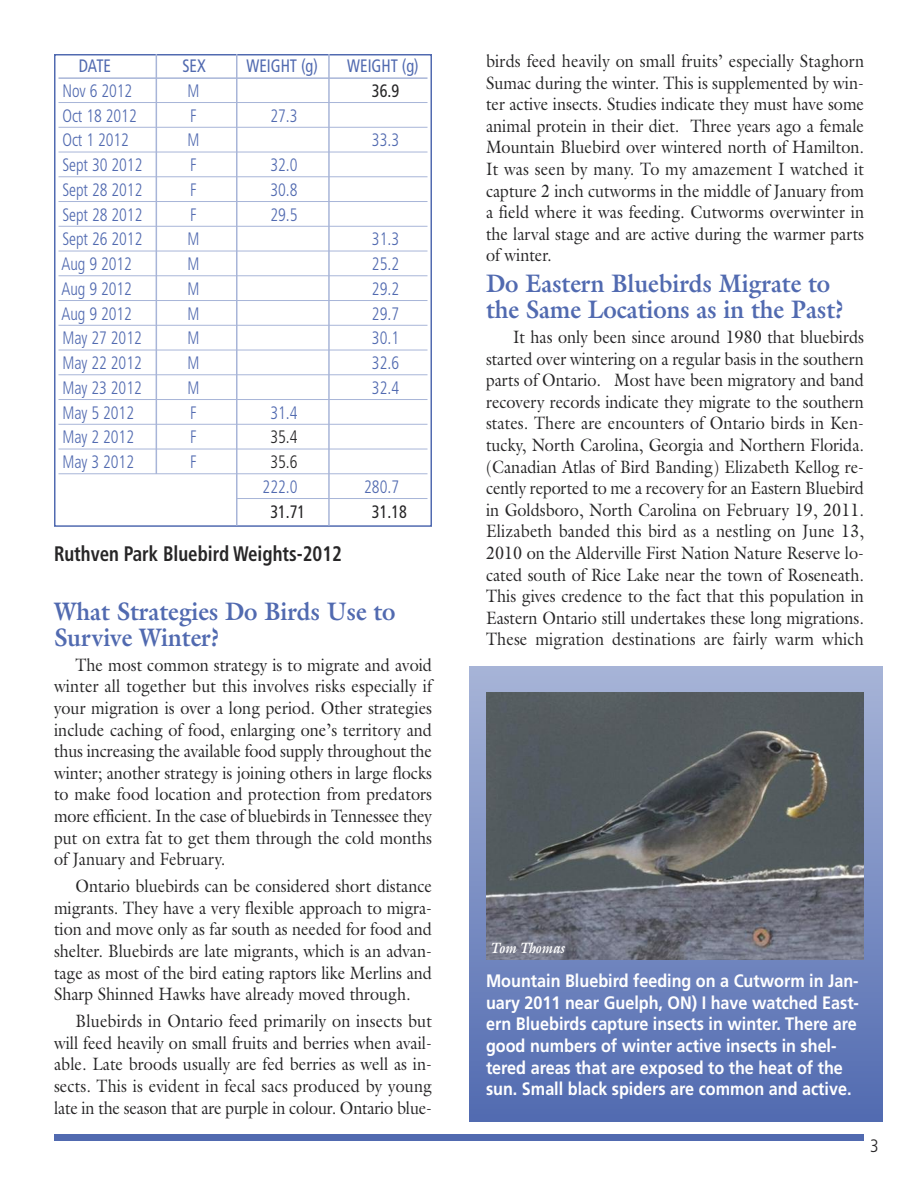
<style>
.page{position:relative;width:918px;height:1188px;background:#fff}
.page>*{position:absolute;margin:0;border:0;box-sizing:border-box;transform-origin:0 0}
.t1{font:700 25.5px/25.5px "Galliard";color:#516ab0;scale:.9 1}
.t2{font:700 condensed 21px "Frutiger";color:#272627;scale:.9 1}
.t3{font:18px/21.6px "Galliard";color:#272627;text-align:justify;scale:.9 1}
.t4{font:700 18px/21.6px "Frutiger";color:#fff;scale:.9 1}
.t5{font:300 condensed 18px "Frutiger";color:#516ab0;scale:.9 1}
.t6{font:condensed 18px "Frutiger";color:#516ab0;scale:.9 1}
.t7{font:condensed 18px "Frutiger";color:#272627;scale:.9 1}
.t8{font:300 condensed 18px "Frutiger";color:#272627;scale:.9 1}
.t9{font:300 condensed 18px "Frutiger";color:#272627}
.t10{font:italic 700 15px "Galliard";color:#fff;scale:.9 1}
</style>
<div class="page">
<div style="left:469px;top:666px;width:413px;height:455px;background:linear-gradient(to bottom,#a7b4d7,#516bb0)"></div>
<div style="left:54px;top:1134px;width:810px;height:7px;background:#516ab0"></div>
<div style="left:54px;top:54px;width:378px;height:473px;border:2px solid #516ab0"></div>
<hr style="left:58px;top:77px;width:370px;height:2px;background:#a8b5d8">
<hr style="left:58px;top:102px;width:370px;height:1px;background:#a8b5d8">
<hr style="left:58px;top:127px;width:370px;height:1px;background:#a8b5d8">
<hr style="left:58px;top:152px;width:370px;height:1px;background:#a8b5d8">
<hr style="left:58px;top:176px;width:370px;height:1px;background:#a8b5d8">
<hr style="left:58px;top:201px;width:370px;height:1px;background:#a8b5d8">
<hr style="left:58px;top:226px;width:370px;height:1px;background:#a8b5d8">
<hr style="left:58px;top:251px;width:370px;height:1px;background:#a8b5d8">
<hr style="left:58px;top:275px;width:370px;height:1px;background:#a8b5d8">
<hr style="left:58px;top:300px;width:370px;height:1px;background:#a8b5d8">
<hr style="left:58px;top:325px;width:370px;height:1px;background:#a8b5d8">
<hr style="left:58px;top:350px;width:370px;height:1px;background:#a8b5d8">
<hr style="left:58px;top:374px;width:370px;height:1px;background:#a8b5d8">
<hr style="left:58px;top:399px;width:370px;height:1px;background:#a8b5d8">
<hr style="left:58px;top:424px;width:370px;height:1px;background:#a8b5d8">
<hr style="left:58px;top:449px;width:370px;height:1px;background:#a8b5d8">
<hr style="left:58px;top:473px;width:370px;height:1px;background:#a8b5d8">
<hr style="left:237px;top:498px;width:191px;height:1px;background:#a8b5d8">
<hr style="left:156px;top:54px;width:1px;height:420px;background:#a8b5d8">
<hr style="left:236px;top:54px;width:2px;height:472px;background:#a8b5d8">
<hr style="left:328px;top:54px;width:2px;height:472px;background:#a8b5d8">
<img style="left:486px;top:692px;width:378px;height:267px">
<p class="t6" style="left:79px;top:58px;width:37px">DATE</p>
<p class="t6" style="left:182px;top:58px;width:27px">SEX</p>
<p class="t6" style="left:246px;top:58px;width:81px">WEIGHT (g)</p>
<p class="t6" style="left:347px;top:58px;width:81px">WEIGHT (g)</p>
<p class="t5" style="left:62px;top:83px;width:79px">Nov 6 2012</p>
<p class="t5" style="left:188px;top:83px;width:15px">M</p>
<p class="t7" style="left:372px;top:83px;width:32px">36.9</p>
<p class="t5" style="left:62px;top:108px;width:84px">Oct 18 2012</p>
<p class="t5" style="left:190px;top:108px;width:9px">F</p>
<p class="t5" style="left:270px;top:108px;width:32px">27.3</p>
<p class="t5" style="left:62px;top:133px;width:76px">Oct 1 2012</p>
<p class="t5" style="left:188px;top:133px;width:15px">M</p>
<p class="t5" style="left:372px;top:133px;width:32px">33.3</p>
<p class="t5" style="left:62px;top:158px;width:90px">Sept 30 2012</p>
<p class="t5" style="left:190px;top:158px;width:9px">F</p>
<p class="t5" style="left:270px;top:158px;width:32px">32.0</p>
<p class="t5" style="left:62px;top:182px;width:90px">Sept 28 2012</p>
<p class="t5" style="left:190px;top:182px;width:9px">F</p>
<p class="t5" style="left:270px;top:182px;width:32px">30.8</p>
<p class="t5" style="left:62px;top:207px;width:90px">Sept 28 2012</p>
<p class="t5" style="left:190px;top:207px;width:9px">F</p>
<p class="t5" style="left:270px;top:207px;width:32px">29.5</p>
<p class="t5" style="left:62px;top:232px;width:90px">Sept 26 2012</p>
<p class="t5" style="left:188px;top:232px;width:15px">M</p>
<p class="t5" style="left:372px;top:232px;width:32px">31.3</p>
<p class="t5" style="left:62px;top:256px;width:80px">Aug 9 2012</p>
<p class="t5" style="left:188px;top:256px;width:15px">M</p>
<p class="t5" style="left:372px;top:256px;width:32px">25.2</p>
<p class="t5" style="left:62px;top:281px;width:80px">Aug 9 2012</p>
<p class="t5" style="left:188px;top:281px;width:15px">M</p>
<p class="t5" style="left:372px;top:281px;width:32px">29.2</p>
<p class="t5" style="left:62px;top:306px;width:80px">Aug 9 2012</p>
<p class="t5" style="left:188px;top:306px;width:15px">M</p>
<p class="t5" style="left:372px;top:306px;width:32px">29.7</p>
<p class="t5" style="left:62px;top:331px;width:90px">May 27 2012</p>
<p class="t5" style="left:188px;top:331px;width:15px">M</p>
<p class="t5" style="left:372px;top:331px;width:32px">30.1</p>
<p class="t5" style="left:62px;top:356px;width:90px">May 22 2012</p>
<p class="t5" style="left:188px;top:356px;width:15px">M</p>
<p class="t5" style="left:372px;top:356px;width:32px">32.6</p>
<p class="t5" style="left:62px;top:380px;width:90px">May 23 2012</p>
<p class="t5" style="left:188px;top:380px;width:15px">M</p>
<p class="t5" style="left:372px;top:380px;width:32px">32.4</p>
<p class="t5" style="left:62px;top:405px;width:81px">May 5 2012</p>
<p class="t5" style="left:190px;top:405px;width:9px">F</p>
<p class="t5" style="left:270px;top:405px;width:32px">31.4</p>
<p class="t5" style="left:62px;top:430px;width:81px">May 2 2012</p>
<p class="t5" style="left:190px;top:430px;width:9px">F</p>
<p class="t8" style="left:270px;top:430px;width:32px">35.4</p>
<p class="t5" style="left:62px;top:454px;width:81px">May 3 2012</p>
<p class="t5" style="left:190px;top:454px;width:9px">F</p>
<p class="t8" style="left:270px;top:454px;width:32px">35.6</p>
<p class="t5" style="left:263px;top:479px;width:40px">222.0</p>
<p class="t5" style="left:364px;top:479px;width:40px">280.7</p>
<p class="t7" style="left:270px;top:504px;width:40px">31.71</p>
<p class="t7" style="left:372px;top:504px;width:40px">31.18</p>
<p class="t2" style="left:54px;top:546px;width:322px">Ruthven Park Bluebird Weights-2012</p>
<h1 class="t1" style="left:54px;top:599px;width:381px">What Strategies Do Birds Use to<br>Survive Winter?</h1>
<p class="t3" style="left:54px;top:654px;width:422px;text-indent:22px">The most common strategy is to migrate and avoid winter all together but this involves risks especially if your migration is over a long period. Other strategies include caching of food, enlarging one’s territory and thus increasing the available food supply throughout the winter; another strategy is joining others in large flocks to make food location and protection from predators more efficient. In the case of bluebirds in Tennessee they put on extra fat to get them through the cold months of January and February.</p>
<p class="t3" style="left:54px;top:875px;width:422px;text-indent:22px">Ontario bluebirds can be considered short distance migrants. They have a very flexible approach to migra&shy;tion and move only as far south as needed for food and shelter. Bluebirds are late migrants, which is an advan&shy;tage as most of the bird eating raptors like Merlins and Sharp Shinned Hawks have already moved through.</p>
<p class="t3" style="left:54px;top:1010px;width:422px;text-indent:22px">Bluebirds in Ontario feed primarily on insects but will feed heavily on small fruits and berries when avail&shy;able. Late broods usually are fed berries as well as in&shy;sects. This is evident in fecal sacs produced by young late in the season that are purple in colour. Ontario blue-</p>
<p class="t3" style="left:486px;top:50px;width:422px">birds feed heavily on small fruits’ especially Staghorn Sumac during the winter. This is supplemented by win&shy;ter active insects. Studies indicate they must have some animal protein in their diet. Three years ago a female Mountain Bluebird over wintered north of Hamilton.<br>It was seen by many. To my amazement I watched it capture 2 inch cutworms in the middle of January from a field where it was feeding. Cutworms overwinter in the larval stage and are active during the warmer parts of winter.</p>
<h1 class="t1" style="left:486px;top:271px;width:399px">Do Eastern Bluebirds Migrate to the Same Locations as in the Past?</h1>
<p class="t3" style="left:486px;top:326px;width:422px;text-indent:27px">It has only been since around 1980 that bluebirds started over wintering on a regular basis in the southern parts of Ontario. Most have been migratory and band recovery records indicate they migrate to the southern states. There are encounters of Ontario birds in Ken&shy;tucky, North Carolina, Georgia and Northern Florida. (Canadian Atlas of Bird Banding) Elizabeth Kellog re&shy;cently reported to me a recovery for an Eastern Bluebird in Goldsboro, North Carolina on February 19, 2011.<br>Elizabeth banded this bird as a nestling on June 13, 2010 on the Alderville First Nation Nature Reserve lo&shy;cated south of Rice Lake near the town of Roseneath.<br>This gives credence to the fact that this population in Eastern Ontario still undertakes these long migrations.<br>These migration destinations are fairly warm which</p>
<p class="t10" style="left:490px;top:939px;width:84px">Tom Thomas</p>
<p class="t4" style="left:486px;top:972px;width:416px">Mountain Bluebird feeding on a Cutworm in Jan&shy;uary 2011 near Guelph, ON) I have watched East&shy;ern Bluebirds capture insects in winter. There are good numbers of winter active insects in shel&shy;tered areas that are exposed to the heat of the sun. Small black spiders are common and active.</p>
<p class="t9" style="left:870px;top:1138px;width:10px">3</p>
</div>
